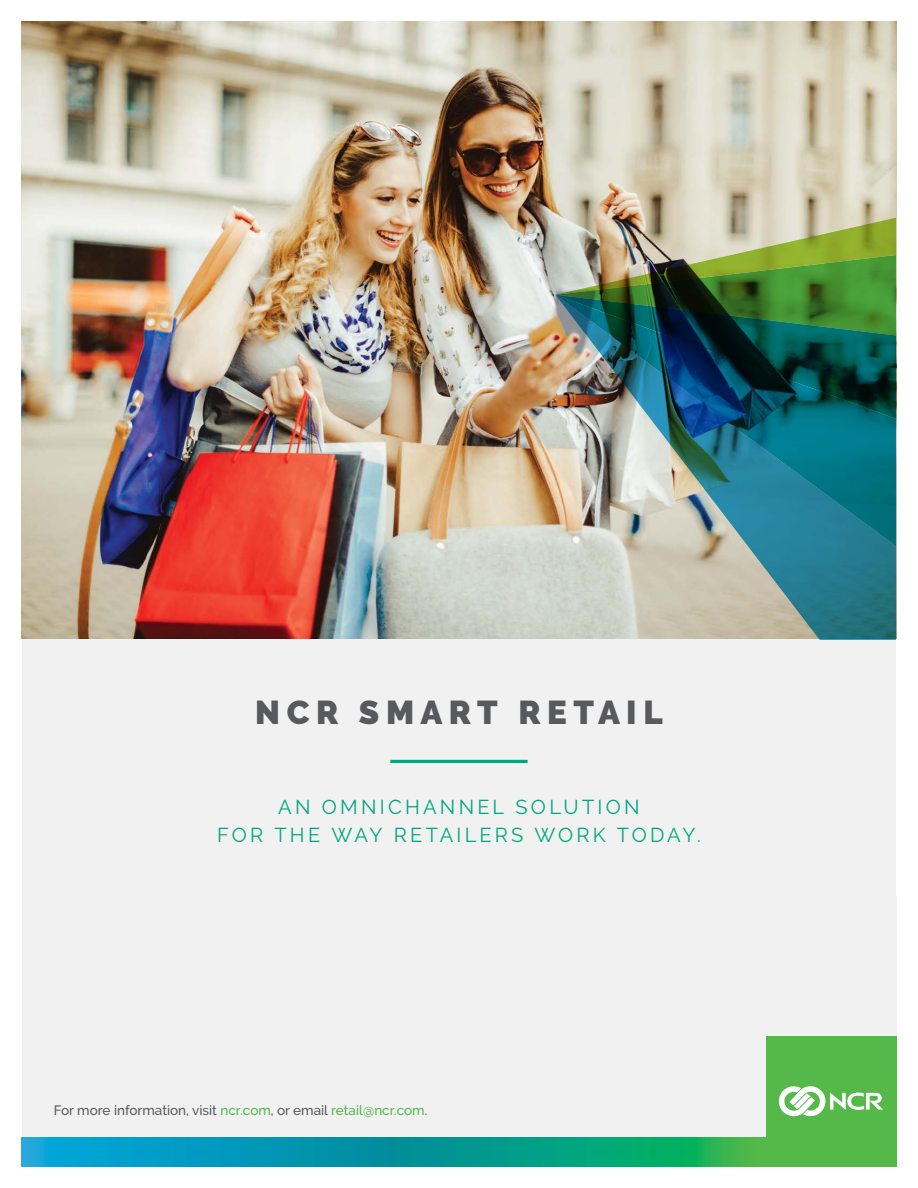
<style>
.page{position:relative;width:918px;height:1188px;background:#fff}
.page>*{position:absolute;margin:0;border:0;box-sizing:border-box;transform-origin:0 0}
.t1{font:900 33px "Raleway";letter-spacing:.195em;color:#58595b}
.t2{font:20.1px/27.6px "Raleway";letter-spacing:.16em;color:#00a77e;text-align:center}
.t3{font:500 13.5px "Raleway";color:#58595b}
.s1{color:#54b948}
</style>
<div class="page">
<div style="left:22px;top:22px;width:874px;height:1144px;background:#f1f1f2"></div>
<svg style="left:22px;top:1137px;width:744px;height:29px;background:#069f9a"></svg>
<div style="left:766px;top:1036px;width:130px;height:130px;background:#54b948"></div>
<svg style="left:779px;top:1086px;width:104px;height:30px"></svg>
<img style="left:22px;top:22px;width:874px;height:617px">
<img style="left:555px;top:295px;width:341px;height:344px">
<img style="left:555px;top:131px;width:341px;height:164px">
<hr style="left:390px;top:760px;width:138px;height:3px;background:#00a77e">
<h1 class="t1" style="left:255px;top:693px;width:409px">NCR SMART RETAIL</h1>
<h2 class="t2" style="left:217px;top:793px;width:485px">AN OMNICHANNEL SOLUTION<br>FOR THE WAY RETAILERS WORK TODAY.</h2>
<p class="t3" style="left:54px;top:1103px;width:375px">For more information, visit <span class="s1">ncr.com</span>, or email <span class="s1">retail@ncr.com</span>.</p>
</div>
